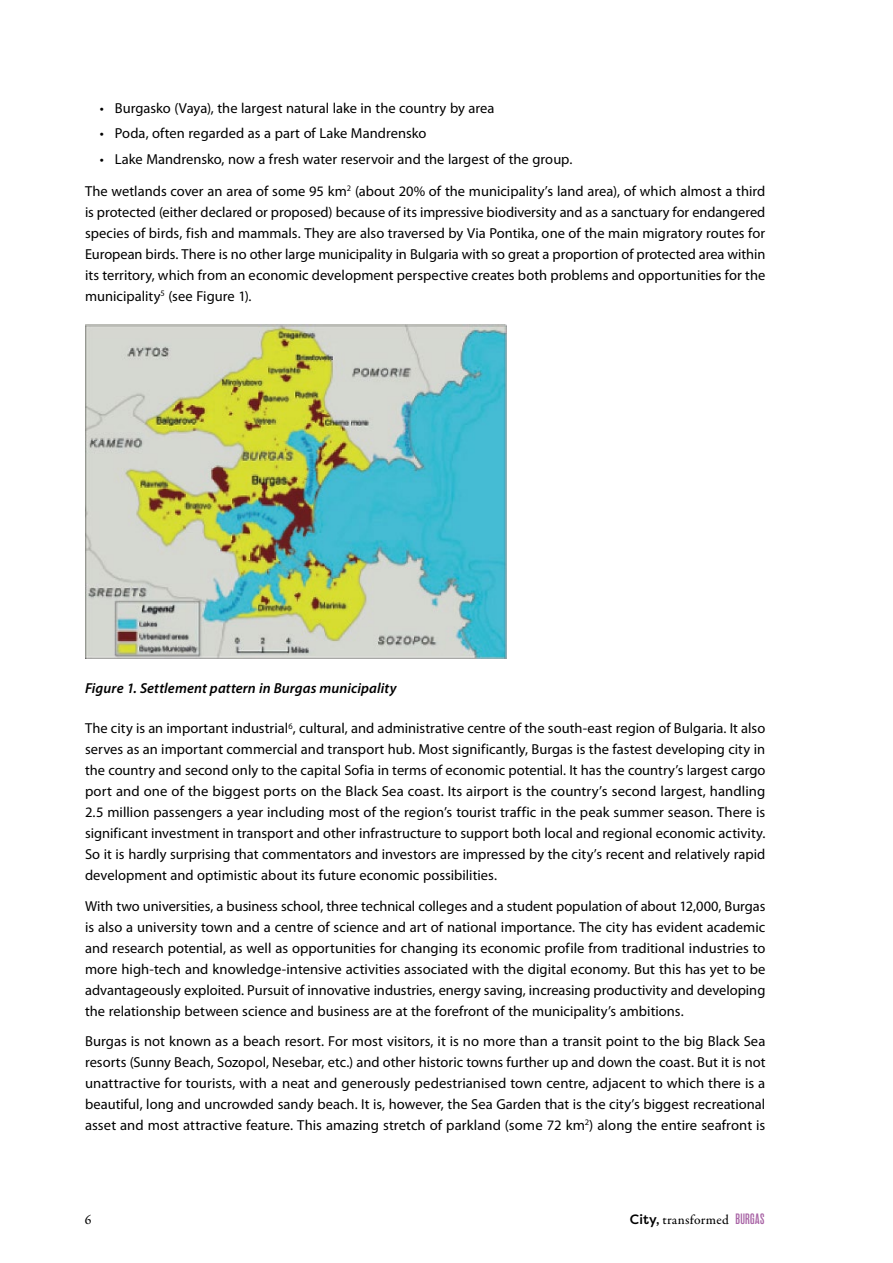
<style>
.page{position:relative;width:893px;height:1263px;background:#fff}
.page>*{position:absolute;margin:0;border:0;box-sizing:border-box;transform-origin:0 0}
.t1{font:14.55px/21px "Myriad Pro";color:#000;text-align:justify}
.t2{font:italic 600 14.55px "Myriad Pro";letter-spacing:.005em;color:#000}
.t3{font:500 13.5px "Garamond Premr Pro";letter-spacing:.02em;color:#000}
.s1{font-family:"Filson Pro"}
.s2{font-family:"Rama Gothic M";font-weight:600;font-size:15px;color:#a863a5}
</style>
<div class="page">
<img style="left:85px;top:324px;width:421px;height:335px">
<p class="t1" style="left:100px;top:98px;width:396px">• Burgasko (Vaya), the largest natural lake in the country by area</p>
<p class="t1" style="left:100px;top:123px;width:328px">• Poda, often regarded as a part of Lake Mandrensko</p>
<p class="t1" style="left:100px;top:148px;width:474px">• Lake Mandrensko, now a fresh water reservoir and the largest of the group.</p>
<p class="t1" style="left:85px;top:181px;width:682px">The wetlands cover an area of some 95 km<sup>2</sup> (about 20% of the municipality’s land area), of which almost a third is protected (either declared or proposed) because of its impressive biodiversity and as a sanctuary for endangered species of birds, fish and mammals. They are also traversed by Via Pontika, one of the main migratory routes for European birds. There is no other large municipality in Bulgaria with so great a proportion of protected area within its territory, which from an economic development perspective creates both problems and opportunities for the municipality<sup>5</sup> (see Figure 1).</p>
<p class="t2" style="left:85px;top:680px;width:313px">Figure 1. Settlement pattern in Burgas municipality</p>
<p class="t1" style="left:85px;top:718px;width:682px">The city is an important industrial<sup>6</sup>, cultural, and administrative centre of the south-east region of Bulgaria. It also serves as an important commercial and transport hub. Most significantly, Burgas is the fastest developing city in the country and second only to the capital Sofia in terms of economic potential. It has the country’s largest cargo port and one of the biggest ports on the Black Sea coast. Its airport is the country’s second largest, handling 2.5 million passengers a year including most of the region’s tourist traffic in the peak summer season. There is significant investment in transport and other infrastructure to support both local and regional economic activity.<br>So it is hardly surprising that commentators and investors are impressed by the city’s recent and relatively rapid development and optimistic about its future economic possibilities.</p>
<p class="t1" style="left:85px;top:896px;width:682px">With two universities, a business school, three technical colleges and a student population of about 12,000, Burgas is also a university town and a centre of science and art of national importance. The city has evident academic and research potential, as well as opportunities for changing its economic profile from traditional industries to more high-tech and knowledge-intensive activities associated with the digital economy. But this has yet to be advantageously exploited. Pursuit of innovative industries, energy saving, increasing productivity and developing the relationship between science and business are at the forefront of the municipality’s ambitions.</p>
<p class="t1" style="left:85px;top:1031px;width:682px">Burgas is not known as a beach resort. For most visitors, it is no more than a transit point to the big Black Sea resorts (Sunny Beach, Sozopol, Nesebar, etc.) and other historic towns further up and down the coast. But it is not unattractive for tourists, with a neat and generously pedestrianised town centre, adjacent to which there is a beautiful, long and uncrowded sandy beach. It is, however, the Sea Garden that is the city’s biggest recreational asset and most attractive feature. This amazing stretch of parkland (some 72 km<sup>2</sup>) along the entire seafront is</p>
<p class="t3" style="left:85px;top:1212px;width:8px">6</p>
<p class="t3" style="left:630px;top:1212px;width:136px"><span class="s1">City,</span> transformed <span class="s2">BURGAS</span></p>
</div>
